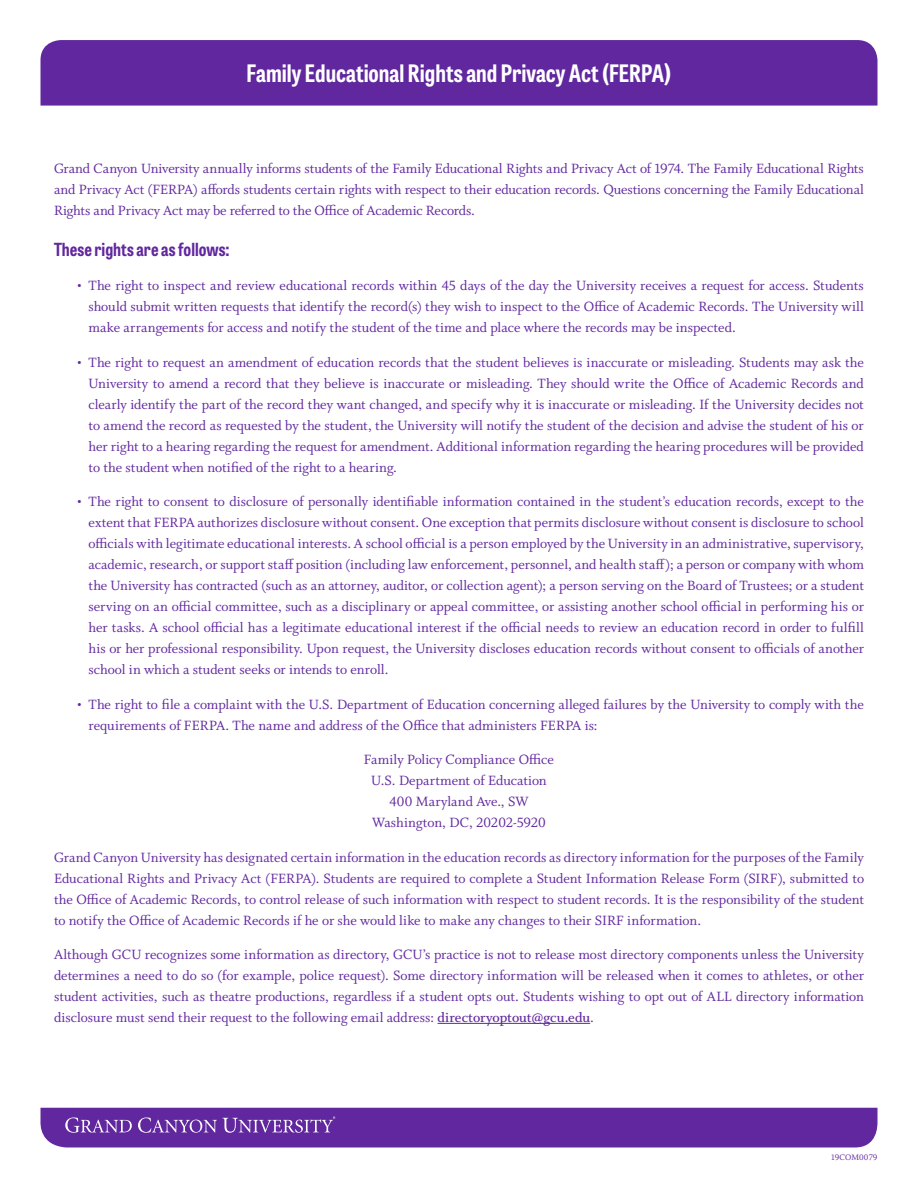
<style>
.page{position:relative;width:918px;height:1188px;background:#fff}
.page>*{position:absolute;margin:0;border:0;box-sizing:border-box;transform-origin:0 0}
.t1{font:700 24px "Tablet Gothic Condensed";color:#fff}
.Body_Copy{font:700 18px "Tablet Gothic Condensed";letter-spacing:.005em;color:#61279e}
.Body_Copy-2{font:15px/21px "Whitman Roman LF";letter-spacing:-.005em;color:#61279e;text-align:justify}
.Body_Copy-3{font:15px/21px "Whitman Roman Os F";color:#61279e;text-align:justify}
.t2{font:9px "Whitman Roman Os F";letter-spacing:.01em;color:#61279e}
.s1{font-family:"Whitman Semibold LF"}
</style>
<div class="page">
<div style="left:40px;top:40px;width:838px;height:66px;background:#60279e"></div>
<svg style="left:40px;top:1108px;width:838px;height:40px;background:#6831a2"></svg>
<hr style="left:438px;top:1023px;width:152px;height:1px;background:#61279e">
<h1 class="t1" style="left:247px;top:57px;width:426px">Family Educational Rights and Privacy Act (FERPA)</h1>
<p class="Body_Copy-2" style="left:54px;top:158px;width:812px">Grand Canyon University annually informs students of the Family Educational Rights and Privacy Act of 1974. The Family Educational Rights and Privacy Act (FERPA) affords students certain rights with respect to their education records. Questions concerning the Family Educational Rights and Privacy Act may be referred to the Office of Academic Records.</p>
<p class="Body_Copy" style="left:54px;top:237px;width:177px">These rights are as follows:</p>
<p class="Body_Copy-2" style="left:88px;top:275px;width:777px;text-indent:-12px">• The right to inspect and review educational records within 45 days of the day the University receives a request for access. Students should submit written requests that identify the record(s) they wish to inspect to the Office of Academic Records. The University will make arrangements for access and notify the student of the time and place where the records may be inspected.</p>
<p class="Body_Copy-2" style="left:88px;top:352px;width:777px;text-indent:-12px">• The right to request an amendment of education records that the student believes is inaccurate or misleading. Students may ask the University to amend a record that they believe is inaccurate or misleading. They should write the Office of Academic Records and clearly identify the part of the record they want changed, and specify why it is inaccurate or misleading. If the University decides not to amend the record as requested by the student, the University will notify the student of the decision and advise the student of his or her right to a hearing regarding the request for amendment. Additional information regarding the hearing procedures will be provided to the student when notified of the right to a hearing.</p>
<p class="Body_Copy-2" style="left:88px;top:491px;width:777px;text-indent:-12px">• The right to consent to disclosure of personally identifiable information contained in the student’s education records, except to the extent that FERPA authorizes disclosure without consent. One exception that permits disclosure without consent is disclosure to school officials with legitimate educational interests. A school official is a person employed by the University in an administrative, supervisory, academic, research, or support staff position (including law enforcement, personnel, and health staff); a person or company with whom the University has contracted (such as an attorney, auditor, or collection agent); a person serving on the Board of Trustees; or a student serving on an official committee, such as a disciplinary or appeal committee, or assisting another school official in performing his or her tasks. A school official has a legitimate educational interest if the official needs to review an education record in order to fulfill his or her professional responsibility. Upon request, the University discloses education records without consent to officials of another school in which a student seeks or intends to enroll.</p>
<p class="Body_Copy-2" style="left:88px;top:694px;width:777px;text-indent:-12px">• The right to file a complaint with the U.S. Department of Education concerning alleged failures by the University to comply with the requirements of FERPA. The name and address of the Office that administers FERPA is:</p>
<p class="Body_Copy-2" style="left:364px;top:749px;width:192px;text-align:center">Family Policy Compliance Office<br>U.S. Department of Education<br>400 Maryland Ave., SW<br>Washington, DC, 20202-5920</p>
<p class="Body_Copy-2" style="left:54px;top:847px;width:812px">Grand Canyon University has designated certain information in the education records as directory information for the purposes of the Family Educational Rights and Privacy Act (FERPA). Students are required to complete a Student Information Release Form (SIRF), submitted to the Office of Academic Records, to control release of such information with respect to student records. It is the responsibility of the student to notify the Office of Academic Records if he or she would like to make any changes to their SIRF information.</p>
<p class="Body_Copy-3" style="left:54px;top:944px;width:812px">Although GCU recognizes some information as directory, GCU’s practice is not to release most directory components unless the University determines a need to do so (for example, police request). Some directory information will be released when it comes to athletes, or other student activities, such as theatre productions, regardless if a student opts out. Students wishing to opt out of ALL directory information disclosure must send their request to the following email address: <span class="s1">directoryoptout@gcu.edu</span>.</p>
<p class="t2" style="left:831px;top:1152px;width:48px">19COM0079</p>
</div>
